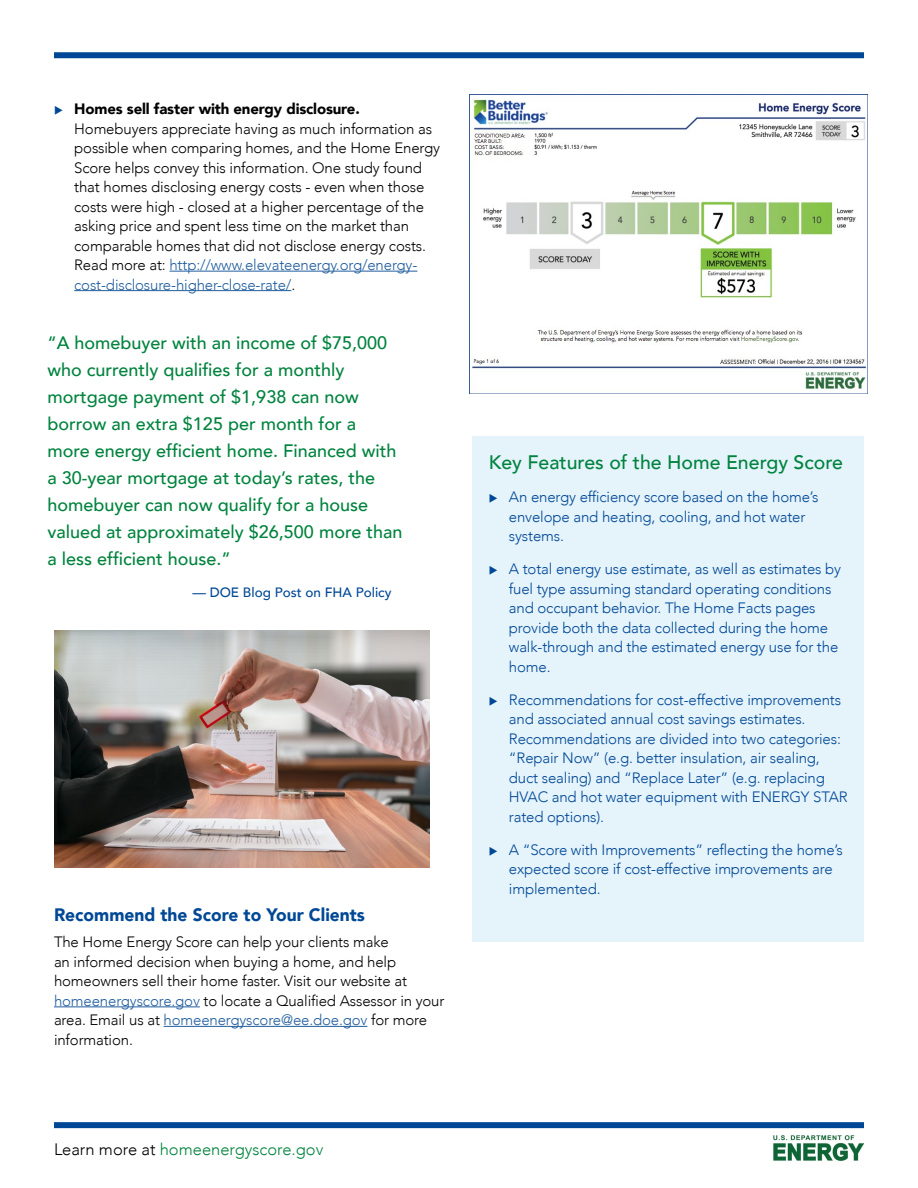
<style>
.page{position:relative;width:918px;height:1188px;background:#fff}
.page>*{position:absolute;margin:0;border:0;box-sizing:border-box;transform-origin:0 0}
.t1{font:500 19.5px "Avenir";color:#00833e}
.t2{font:500 18px/27px "Avenir";color:#00833e}
.t3{font:900 18px "Avenir";color:#004896}
.t4{font:300 16.5px "Avenir";color:#00833e}
.t5{font:300 15px/19.5px "Avenir";letter-spacing:-.01em;color:#000}
.t6{font:300 15px/19.5px "Avenir";letter-spacing:-.01em;color:#004896}
.t7{font:500 13.5px "Avenir";color:#004896}
.s1{color:#004896}
.s2{font-weight:900}
.s3{color:#215e9e}
.s4{color:#000}
</style>
<div class="page">
<div style="left:54px;top:52px;width:810px;height:6px;background:#004896"></div>
<div style="left:54px;top:1122px;width:810px;height:6px;background:#004896"></div>
<img style="left:773px;top:1135px;width:91px;height:27px">
<hr style="left:169px;top:271px;width:248px;height:1px;background:#215e9e">
<hr style="left:74px;top:290px;width:217px;height:1px;background:#215e9e">
<hr style="left:54px;top:1006px;width:146px;height:1px;background:#215e9e">
<hr style="left:164px;top:1026px;width:203px;height:1px;background:#215e9e">
<div style="left:472px;top:436px;width:392px;height:506px;background:#e5f3fb"></div>
<img style="left:54px;top:630px;width:375px;height:238px">
<img style="left:469px;top:94px;width:399px;height:300px">
<p class="t5" style="left:74px;top:99px;width:367px;text-indent:-20px"><span class="s1">◆</span> <span class="s2">Homes sell faster with energy disclosure.<br></span>Homebuyers appreciate having as much information as possible when comparing homes, and the Home Energy Score helps convey this information. One study found that homes disclosing energy costs - even when those costs were high - closed at a higher percentage of the asking price and spent less time on the market than comparable homes that did not disclose energy costs.<br>Read more at: <span class="s3">http://www.elevateenergy.org/energy&shy;cost-disclosure-higher-close-rate/</span>.</p>
<p class="t2" style="left:48px;top:328px;width:356px">“A homebuyer with an income of $75,000 who currently qualifies for a monthly mortgage payment of $1,938 can now borrow an extra $125 per month for a more energy efficient home. Financed with a 30-year mortgage at today’s rates, the homebuyer can now qualify for a house valued at approximately $26,500 more than a less efficient house.”</p>
<p class="t7" style="left:192px;top:580px;width:201px">— DOE Blog Post on FHA Policy</p>
<p class="t3" style="left:54px;top:899px;width:313px">Recommend the Score to Your Clients</p>
<p class="t5" style="left:54px;top:932px;width:392px">The Home Energy Score can help your clients make<br>an informed decision when buying a home, and help homeowners sell their home faster. Visit our website at <span class="s3">homeenergyscore.gov</span> to locate a Qualified Assessor in your area. Email us at <span class="s3">homeenergyscore@ee.doe.gov</span> for more information.</p>
<p class="t4" style="left:54px;top:1140px;width:271px"><span class="s4">Learn more at</span> homeenergyscore.gov</p>
<h1 class="t1" style="left:489px;top:446px;width:356px">Key Features of the Home Energy Score</h1>
<p class="t6" style="left:509px;top:488px;width:311px;text-indent:-20px">◆ An energy efficiency score based on the home’s envelope and heating, cooling, and hot water systems.</p>
<p class="t6" style="left:509px;top:560px;width:334px;text-indent:-20px">◆ A total energy use estimate, as well as estimates by fuel type assuming standard operating conditions and occupant behavior. The Home Facts pages provide both the data collected during the home walk-through and the estimated energy use for the home.</p>
<p class="t6" style="left:509px;top:690px;width:340px;text-indent:-20px">◆ Recommendations for cost-effective improvements and associated annual cost savings estimates.<br>Recommendations are divided into two categories: “Repair Now” (e.g. better insulation, air sealing, duct sealing) and “Replace Later” (e.g. replacing HVAC and hot water equipment with ENERGY STAR rated options).</p>
<p class="t6" style="left:509px;top:840px;width:336px;text-indent:-20px">◆ A “Score with Improvements” reflecting the home’s expected score if cost-effective improvements are implemented.</p>
</div>
